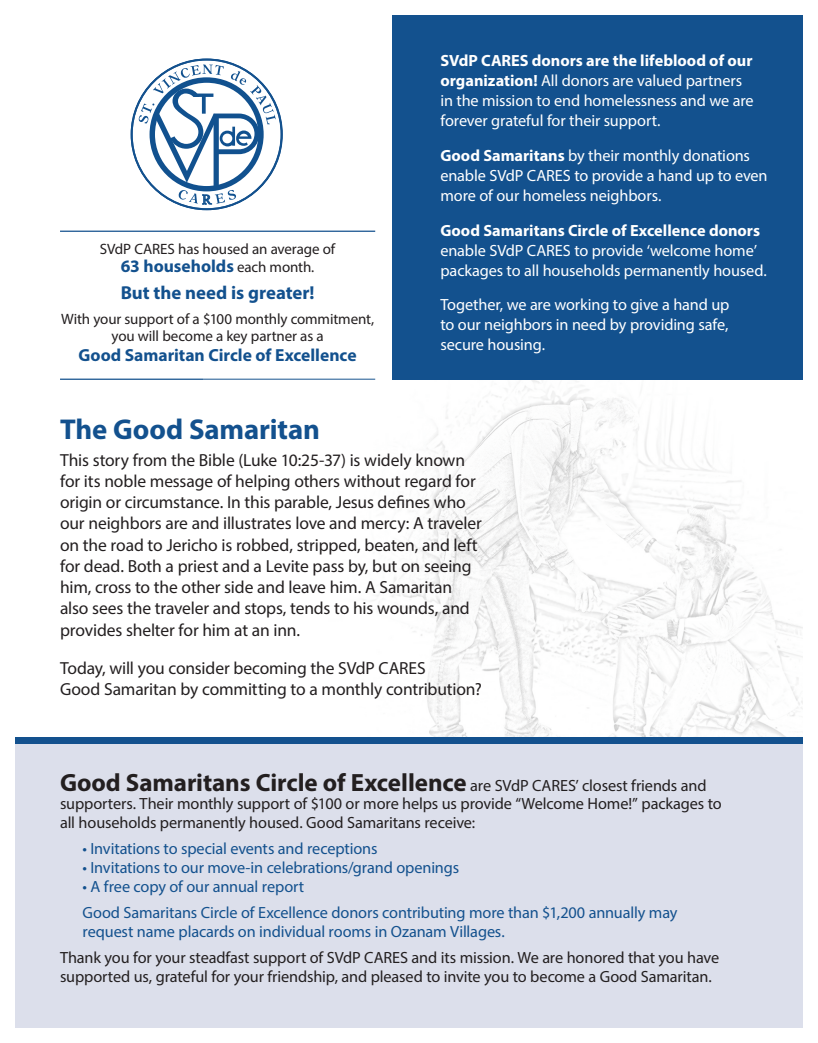
<style>
.page{position:relative;width:818px;height:1043px;background:#fff}
.page>*{position:absolute;margin:0;border:0;box-sizing:border-box;transform-origin:0 0}
.Normal_Body{font:700 28.75px "Myriad Pro";letter-spacing:-.005em;color:#13518e}
.t1{font:700 25px "Myriad Pro";letter-spacing:-.005em;color:#231f20}
.Normal_Body-2{font:700 18.75px "Myriad Pro";color:#13518e}
.Normal_Body-3{font:17.5px/21.2px "Myriad Pro";letter-spacing:-.01em;color:#231f20}
.Normal_Body-4{font:700 17.5px "Myriad Pro";color:#13518e}
.t2{font:16.25px/20px "Myriad Pro";letter-spacing:-.005em;color:#fff}
.t3{font:16.25px/18.8px "Myriad Pro";letter-spacing:-.005em;color:#231f20}
.t4{font:16.25px/26.2px "Myriad Pro";letter-spacing:-.01em;color:#13518e}
.t5{font:700 16.25px "Myriad Pro";color:#fff}
.Normal_Body-5{font:15px/17.5px "Myriad Pro";letter-spacing:-.01em;color:#231f20;text-align:center}
.t6{font:13.88px "Times New Roman";color:#11518f}
.s1{font-weight:400;font-size:15px;color:#231f20}
.s2{font-weight:700}
.s3{font-weight:400;font-size:16.25px}
</style>
<div class="page">
<svg style="left:131px;top:60px;width:152px;height:150px"></svg>
<hr style="left:60px;top:378px;width:315px;height:2px;background:#13518e">
<hr style="left:60px;top:231px;width:315px;height:1px;background:#13518e">
<img style="left:204px;top:375px;width:598px;height:363px">
<div style="left:393px;top:15px;width:409px;height:364px;background:#13518e"></div>
<div style="left:15px;top:739px;width:787px;height:289px;background:#dcdfeb"></div>
<div style="left:15px;top:738px;width:787px;height:6px;background:#13518e"></div>
<p class="t6" style="left:202px;top:190px;width:11px">R</p>
<p class="Normal_Body-5" style="left:100px;top:239px;width:237px">SVdP CARES has housed an average of</p>
<p class="Normal_Body-4" style="left:121px;top:255px;width:195px">63 households <span class="s1">each month.</span></p>
<p class="Normal_Body-2" style="left:121px;top:280px;width:195px">But the need is greater!</p>
<p class="Normal_Body-5" style="left:61px;top:309px;width:314px">With your support of a $100 monthly commitment, you will become a key partner as a</p>
<p class="Normal_Body-4" style="left:79px;top:344px;width:279px">Good Samaritan Circle of Excellence</p>
<p class="t2" style="left:440px;top:50px;width:315px"><span class="s2">SVdP CARES donors are the lifeblood of our organization!</span> All donors are valued partners in the mission to end homelessness and we are forever grateful for their support.</p>
<p class="t2" style="left:440px;top:145px;width:329px"><span class="s2">Good Samaritans</span> by their monthly donations enable SVdP CARES to provide a hand up to even more of our homeless neighbors.</p>
<p class="t5" style="left:440px;top:220px;width:321px">Good Samaritans Circle of Excellence donors</p>
<p class="t2" style="left:440px;top:240px;width:328px">enable SVdP CARES to provide ‘welcome home’ packages to all households permanently housed.</p>
<p class="t2" style="left:440px;top:294px;width:290px;text-align:justify">Together, we are working to give a hand up to our neighbors in need by providing safe, secure housing.</p>
<p class="Normal_Body" style="left:60px;top:410px;width:261px">The Good Samaritan</p>
<p class="Normal_Body-3" style="left:60px;top:449px;width:423px">This story from the Bible (Luke 10:25-37) is widely known for its noble message of helping others without regard for origin or circumstance. In this parable, Jesus defines who our neighbors are and illustrates love and mercy: A traveler on the road to Jericho is robbed, stripped, beaten, and left for dead. Both a priest and a Levite pass by, but on seeing him, cross to the other side and leave him. A Samaritan also sees the traveler and stops, tends to his wounds, and provides shelter for him at an inn.</p>
<p class="Normal_Body-3" style="left:60px;top:657px;width:423px">Today, will you consider becoming the SVdP CARES<br>Good Samaritan by committing to a monthly contribution?</p>
<h2 class="t1" style="left:60px;top:765px;width:648px">Good Samaritans Circle of Excellence <span class="s3">are SVdP CARES’ closest friends and</span></h2>
<p class="t3" style="left:60px;top:794px;width:663px">supporters. Their monthly support of $100 or more helps us provide “Welcome Home!” packages to all households permanently housed. Good Samaritans receive:</p>
<p class="t4" style="left:83px;top:835px;width:296px">• Invitations to special events and receptions</p>
<p class="t4" style="left:83px;top:854px;width:378px">• Invitations to our move-in celebrations/grand openings</p>
<p class="t4" style="left:83px;top:873px;width:596px">• A free copy of our annual report<br>Good Samaritans Circle of Excellence donors contributing more than $1,200 annually may</p>
<p class="t4" style="left:83px;top:918px;width:423px">request name placards on individual rooms in Ozanam Villages.</p>
<p class="t3" style="left:60px;top:948px;width:660px">Thank you for your steadfast support of SVdP CARES and its mission. We are honored that you have supported us, grateful for your friendship, and pleased to invite you to become a Good Samaritan.</p>
</div>
